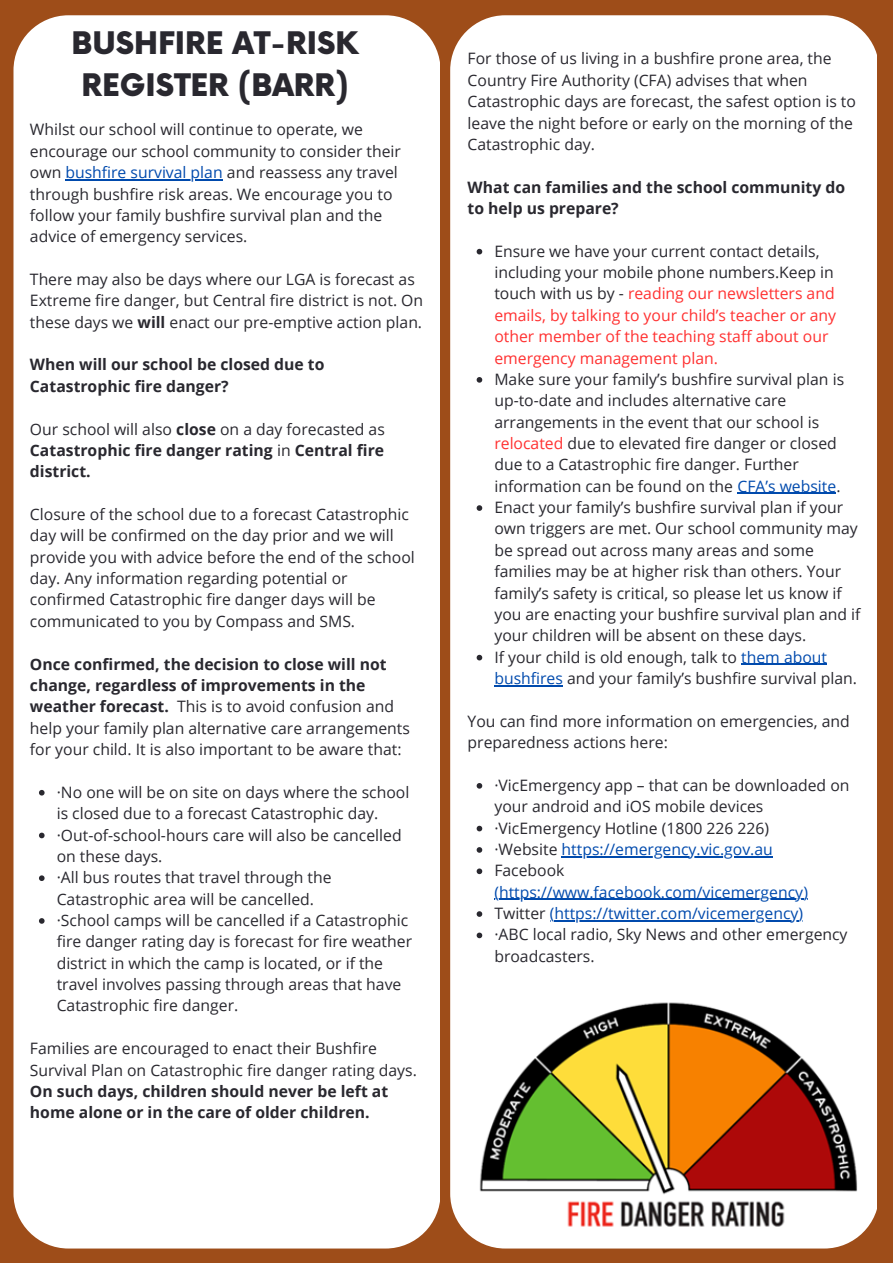
<style>
.page{position:relative;width:893px;height:1264px;background:#fff}
.page>*{position:absolute;margin:0;border:0;box-sizing:border-box;transform-origin:0 0}
.t1{font:900 30.3px/41.5px "Now";color:#29282f;text-align:center}
.t2{font:15.75px/21.3px "Open Sans";color:#29282f}
.t3{font:700 15.75px/21.3px "Open Sans";color:#29282f}
.t4{font:15.75px/21.3px "Open Sans";color:#ff3131}
.t5{font:15.75px/21.3px "Open Sans";color:#004aad}
.s1{color:#004aad}
.s2{font-weight:700}
.s3{font-weight:400}
.s4{color:#29282f}
.s5{color:#ff3131}
</style>
<div class="page">
<div style="left:0;top:0;width:892px;height:1262px;background:#9e4d19"></div>
<div style="left:13px;top:15px;width:427px;height:1233px;background:#fff;border-radius:55px"></div>
<div style="left:450px;top:15px;width:426px;height:1233px;background:#fff"></div>
<svg style="left:39px;top:790px;width:6px;height:5px"></svg>
<svg style="left:39px;top:832px;width:6px;height:6px"></svg>
<svg style="left:39px;top:875px;width:6px;height:6px"></svg>
<svg style="left:39px;top:918px;width:6px;height:5px"></svg>
<hr style="left:65px;top:179px;width:158px;height:1px;background:#004aad">
<svg style="left:476px;top:249px;width:6px;height:5px"></svg>
<svg style="left:476px;top:377px;width:6px;height:5px"></svg>
<hr style="left:737px;top:493px;width:99px;height:1px;background:#004aad">
<svg style="left:476px;top:505px;width:6px;height:6px"></svg>
<svg style="left:476px;top:655px;width:6px;height:5px"></svg>
<hr style="left:741px;top:663px;width:86px;height:2px;background:#004aad">
<hr style="left:494px;top:685px;width:69px;height:1px;background:#004aad">
<svg style="left:476px;top:783px;width:6px;height:5px"></svg>
<svg style="left:476px;top:825px;width:6px;height:6px"></svg>
<svg style="left:476px;top:847px;width:6px;height:5px"></svg>
<hr style="left:561px;top:856px;width:212px;height:1px;background:#004aad">
<svg style="left:476px;top:868px;width:6px;height:6px"></svg>
<hr style="left:499px;top:898px;width:304px;height:2px;background:#004aad">
<svg style="left:476px;top:911px;width:6px;height:5px"></svg>
<hr style="left:554px;top:920px;width:244px;height:1px;background:#004aad">
<svg style="left:476px;top:932px;width:6px;height:6px"></svg>
<img style="left:468px;top:987px;width:394px;height:243px">
<h1 class="t1" style="left:72px;top:24px;width:289px">BUSHFIRE AT-RISK<br>REGISTER (BARR)</h1>
<p class="t2" style="left:30px;top:119px;width:372px">Whilst our school will continue to operate, we encourage our school community to consider their own <span class="s1">bushfire survival plan</span> and reassess any travel through bushfire risk areas. We encourage you to follow your family bushfire survival plan and the advice of emergency services.</p>
<p class="t2" style="left:30px;top:268px;width:394px">There may also be days where our LGA is forecast as<br>Extreme fire danger, but Central fire district is not. On these days we <span class="s2">will</span> enact our pre-emptive action plan.</p>
<p class="t3" style="left:30px;top:354px;width:296px">When will our school be closed due to<br>Catastrophic fire danger?</p>
<p class="t3" style="left:30px;top:418px;width:356px;text-align:justify"><span class="s3">Our school will also</span> close <span class="s3">on a day forecasted as </span>Catastrophic fire danger rating <span class="s3">in</span> Central fire district.</p>
<p class="t2" style="left:30px;top:503px;width:386px">Closure of the school due to a forecast Catastrophic day will be confirmed on the day prior and we will provide you with advice before the end of the school day. Any information regarding potential or confirmed Catastrophic fire danger days will be communicated to you by Compass and SMS.</p>
<p class="t2" style="left:30px;top:653px;width:381px"><span class="s2">Once confirmed, the decision to close will not change, regardless of improvements in the weather forecast.</span> This is to avoid confusion and help your family plan alternative care arrangements for your child. It is also important to be aware that:</p>
<p class="t2" style="left:57px;top:781px;width:357px">·No one will be on site on days where the school is closed due to a forecast Catastrophic day. ·Out-of-school-hours care will also be cancelled on these days.<br>·All bus routes that travel through the Catastrophic area will be cancelled.<br>·School camps will be cancelled if a Catastrophic fire danger rating day is forecast for fire weather district in which the camp is located, or if the travel involves passing through areas that have Catastrophic fire danger.</p>
<p class="t2" style="left:30px;top:1037px;width:388px">Families are encouraged to enact their Bushfire<br>Survival Plan on Catastrophic fire danger rating days.</p>
<p class="t3" style="left:30px;top:1080px;width:360px">On such days, children should never be left at home alone or in the care of older children.</p>
<p class="t2" style="left:467px;top:48px;width:390px">For those of us living in a bushfire prone area, the Country Fire Authority (CFA) advises that when Catastrophic days are forecast, the safest option is to leave the night before or early on the morning of the Catastrophic day.</p>
<p class="t3" style="left:467px;top:176px;width:379px">What can families and the school community do to help us prepare?</p>
<p class="t4" style="left:494px;top:240px;width:343px"><span class="s4">Ensure we have your current contact details, including your mobile phone numbers.Keep in touch with us by -</span> reading our newsletters and emails, by talking to your child’s teacher or any other member of the teaching staff about our emergency management plan.</p>
<p class="t2" style="left:494px;top:368px;width:367px">Make sure your family’s bushfire survival plan is up-to-date and includes alternative care arrangements in the event that our school is <span class="s5">relocated</span> due to elevated fire danger or closed due to a Catastrophic fire danger. Further information can be found on the <span class="s1">CFA’s website</span>.<br>Enact your family’s bushfire survival plan if your own triggers are met. Our school community may be spread out across many areas and some families may be at higher risk than others. Your family’s safety is critical, so please let us know if you are enacting your bushfire survival plan and if your children will be absent on these days.<br>If your child is old enough, talk to <span class="s1">them about bushfires</span> and your family’s bushfire survival plan.</p>
<p class="t2" style="left:467px;top:710px;width:383px">You can find more information on emergencies, and preparedness actions here:</p>
<p class="t2" style="left:494px;top:774px;width:356px">·VicEmergency app – that can be downloaded on your android and iOS mobile devices ·VicEmergency Hotline (1800 226 226)<br>·Website <span class="s1">https://emergency.vic.gov.au<br></span>Facebook</p>
<p class="t5" style="left:494px;top:881px;width:354px">(https://www.facebook.com/vicemergency)<br><span class="s4">Twitter</span> (https://twitter.com/vicemergency)<br><span class="s4">·ABC local radio, Sky News and other emergency broadcasters.</span></p>
</div>
